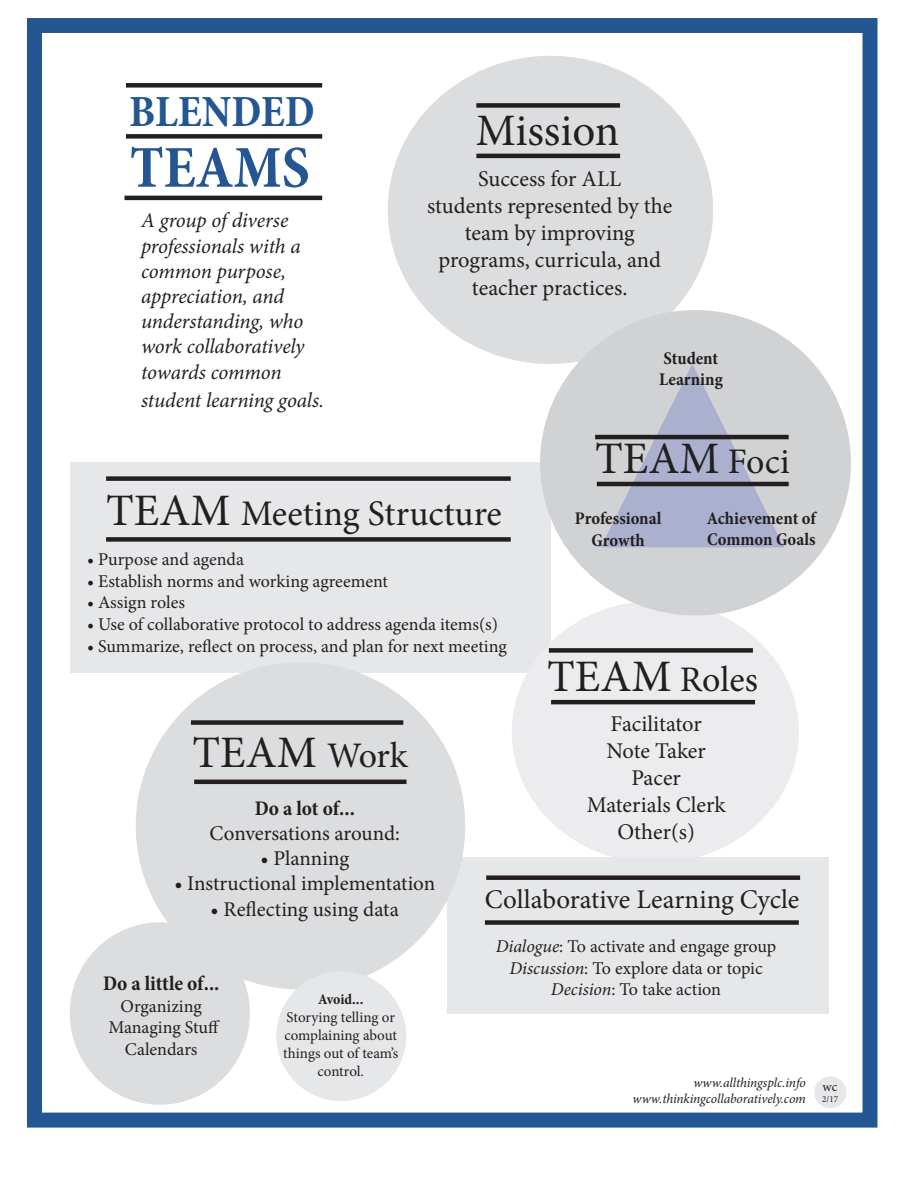
<style>
.page{position:relative;width:918px;height:1188px;background:#fff}
.page>*{position:absolute;margin:0;border:0;box-sizing:border-box;transform-origin:0 0}
.t1{font:700 condensed 60px "Minion Pro";color:#245694}
.t2{font:45px "Minion Pro";color:#231f20}
.t3{font:700 condensed 45px "Minion Pro";color:#245694}
.t4{font:36px "Minion Pro";color:#231f20}
.t5{font:27px "Minion Pro";color:#231f20}
.t6{font:22.5px "Minion Pro";color:#231f20}
.t7{font:italic 21px "Minion Pro";letter-spacing:-.01em;color:#231f20}
.t8{font:21px "Minion Pro";color:#231f20}
.t9{font:700 condensed 21px "Minion Pro";color:#231f20}
.t10{font:18px "Minion Pro";letter-spacing:-.005em;color:#231f20}
.t11{font:700 condensed 18px "Minion Pro";color:#231f20}
.t12{font:15px/18px "Minion Pro";letter-spacing:-.005em;color:#231f20;text-align:center}
.t13{font:700 condensed 15px "Minion Pro";letter-spacing:-.01em;color:#231f20}
.t14{font:italic 13.5px "Minion Pro";letter-spacing:-.01em;color:#231f20}
.t15{font:13.5px "Minion Pro";color:#231f20}
.t16{font:9px "Minion Pro";color:#231f20}
.s1{font-size:36px}
.s2{font-size:45px}
.s3{font-style:italic}
</style>
<div class="page">
<div style="left:27px;top:18px;width:851px;height:1110px;border:15px solid #245694"></div>
<div style="left:70px;top:462px;width:480px;height:211px;background:#e6e7e9"></div>
<div style="left:512px;top:601px;width:287px;height:262px;background:#ececee;border-radius:50%"></div>
<div style="left:388px;top:56px;width:325px;height:308px;background:#dcdddf;border-radius:50%"></div>
<div style="left:540px;top:310px;width:311px;height:305px;background:#d1d2d4;border-radius:50%"></div>
<div style="left:126px;top:83px;width:196px;height:5px;background:#231f20"></div>
<div style="left:126px;top:134px;width:196px;height:5px;background:#231f20"></div>
<hr style="left:124px;top:196px;width:198px;height:4px;background:#231f20">
<div style="left:106px;top:537px;width:405px;height:5px;background:#231f20"></div>
<div style="left:106px;top:476px;width:405px;height:5px;background:#231f20"></div>
<div style="left:447px;top:858px;width:381px;height:156px;background:#e6e7e9"></div>
<div style="left:486px;top:875px;width:314px;height:5px;background:#231f20"></div>
<div style="left:485px;top:920px;width:314px;height:5px;background:#231f20"></div>
<div style="left:476px;top:103px;width:144px;height:5px;background:#231f20"></div>
<hr style="left:476px;top:154px;width:144px;height:4px;background:#231f20">
<svg style="left:601px;top:364px;width:183px;height:183px"></svg>
<hr style="left:597px;top:482px;width:192px;height:4px;background:#231f20">
<hr style="left:595px;top:435px;width:194px;height:4px;background:#231f20">
<div style="left:549px;top:648px;width:204px;height:5px;background:#231f20"></div>
<hr style="left:551px;top:700px;width:204px;height:4px;background:#231f20">
<div style="left:136px;top:662px;width:329px;height:327px;background:#dcdddf;border-radius:50%"></div>
<div style="left:191px;top:720px;width:212px;height:5px;background:#231f20"></div>
<hr style="left:194px;top:780px;width:213px;height:4px;background:#231f20">
<div style="left:70px;top:922px;width:180px;height:183px;background:#dcdddf;border-radius:50%"></div>
<div style="left:276px;top:971px;width:130px;height:130px;background:#e6e7e9;border-radius:50%"></div>
<div style="left:814px;top:1077px;width:33px;height:31px;background:#e6e7e9;border-radius:50%"></div>
<p class="t3" style="left:129px;top:81px;width:187px">BLENDED</p>
<p class="t1" style="left:130px;top:126px;width:181px">TEAMS</p>
<p class="t7" style="left:141px;top:206px;width:149px">A group of diverse</p>
<p class="t7" style="left:141px;top:232px;width:161px">professionals with a</p>
<p class="t7" style="left:141px;top:257px;width:147px">common purpose,</p>
<p class="t7" style="left:141px;top:282px;width:145px">appreciation, and</p>
<p class="t7" style="left:141px;top:307px;width:164px">understanding, who</p>
<p class="t7" style="left:141px;top:332px;width:165px">work collaboratively</p>
<p class="t7" style="left:141px;top:358px;width:142px">towards common</p>
<p class="t7" style="left:141px;top:386px;width:185px">student learning goals.</p>
<p class="t2" style="left:476px;top:100px;width:145px">Mission</p>
<p class="t6" style="left:478px;top:163px;width:145px">Success for ALL</p>
<p class="t6" style="left:427px;top:190px;width:247px">students represented by the</p>
<p class="t6" style="left:465px;top:217px;width:172px">team by improving</p>
<p class="t6" style="left:439px;top:244px;width:224px">programs, curricula, and</p>
<p class="t6" style="left:472px;top:273px;width:157px">teacher practices.</p>
<p class="t11" style="left:664px;top:345px;width:56px">Student</p>
<p class="t11" style="left:659px;top:367px;width:65px">Learning</p>
<p class="t2" style="left:595px;top:428px;width:196px">TEAM <span class="s1">Foci</span></p>
<p class="t4" style="left:106px;top:489px;width:397px"><span class="s2">TEAM</span> Meeting Structure</p>
<p class="t10" style="left:87px;top:547px;width:158px">• Purpose and agenda</p>
<p class="t10" style="left:87px;top:569px;width:303px">• Establish norms and working agreement</p>
<p class="t10" style="left:87px;top:591px;width:99px">• Assign roles</p>
<p class="t10" style="left:87px;top:612px;width:413px">• Use of collaborative protocol to address agenda items(s)</p>
<p class="t10" style="left:87px;top:634px;width:421px">• Summarize, reflect on process, and plan for next meeting</p>
<p class="t11" style="left:575px;top:506px;width:88px">Professional</p>
<p class="t11" style="left:592px;top:527px;width:55px">Growth</p>
<p class="t11" style="left:707px;top:506px;width:111px">Achievement of</p>
<p class="t11" style="left:707px;top:527px;width:110px">Common Goals</p>
<p class="t4" style="left:547px;top:656px;width:212px"><span class="s2">TEAM</span> Roles</p>
<p class="t2" style="left:193px;top:722px;width:217px">TEAM <span class="s1">Work</span></p>
<p class="t9" style="left:255px;top:794px;width:102px">Do a lot of...</p>
<p class="t8" style="left:210px;top:819px;width:192px">Conversations around:</p>
<p class="t8" style="left:260px;top:844px;width:90px">• Planning</p>
<p class="t8" style="left:174px;top:870px;width:262px">• Instructional implementation</p>
<p class="t8" style="left:211px;top:895px;width:190px">• Reflecting using data</p>
<p class="t9" style="left:103px;top:969px;width:118px">Do a little of...</p>
<p class="t10" style="left:121px;top:994px;width:83px">Organizing</p>
<p class="t10" style="left:108px;top:1015px;width:113px">Managing Stuff</p>
<p class="t10" style="left:125px;top:1037px;width:74px">Calendars</p>
<p class="t13" style="left:318px;top:989px;width:47px">Avoid...</p>
<p class="t12" style="left:287px;top:1008px;width:110px">Storying telling or</p>
<p class="t12" style="left:283px;top:1026px;width:117px">complaining about things out of team’s control.</p>
<p class="t6" style="left:611px;top:709px;width:93px">Facilitator</p>
<p class="t6" style="left:606px;top:736px;width:101px">Note Taker</p>
<p class="t6" style="left:631px;top:763px;width:51px">Pacer</p>
<p class="t6" style="left:587px;top:790px;width:140px">Materials Clerk</p>
<p class="t6" style="left:617px;top:817px;width:79px">Other(s)</p>
<p class="t5" style="left:485px;top:881px;width:316px">Collaborative Learning Cycle</p>
<p class="t10" style="left:496px;top:934px;width:282px"><span class="s3">Dialogue</span>: To activate and engage group</p>
<p class="t10" style="left:509px;top:956px;width:255px"><span class="s3">Discussion</span>: To explore data or topic</p>
<p class="t10" style="left:551px;top:978px;width:172px"><span class="s3">Decision</span>: To take action</p>
<p class="t14" style="left:693px;top:1073px;width:114px">www.allthingsplc.info</p>
<p class="t14" style="left:633px;top:1090px;width:175px">www.thinkingcollaboratively.com</p>
<p class="t15" style="left:823px;top:1078px;width:16px">wc</p>
<p class="t16" style="left:822px;top:1093px;width:17px">2/17</p>
</div>
